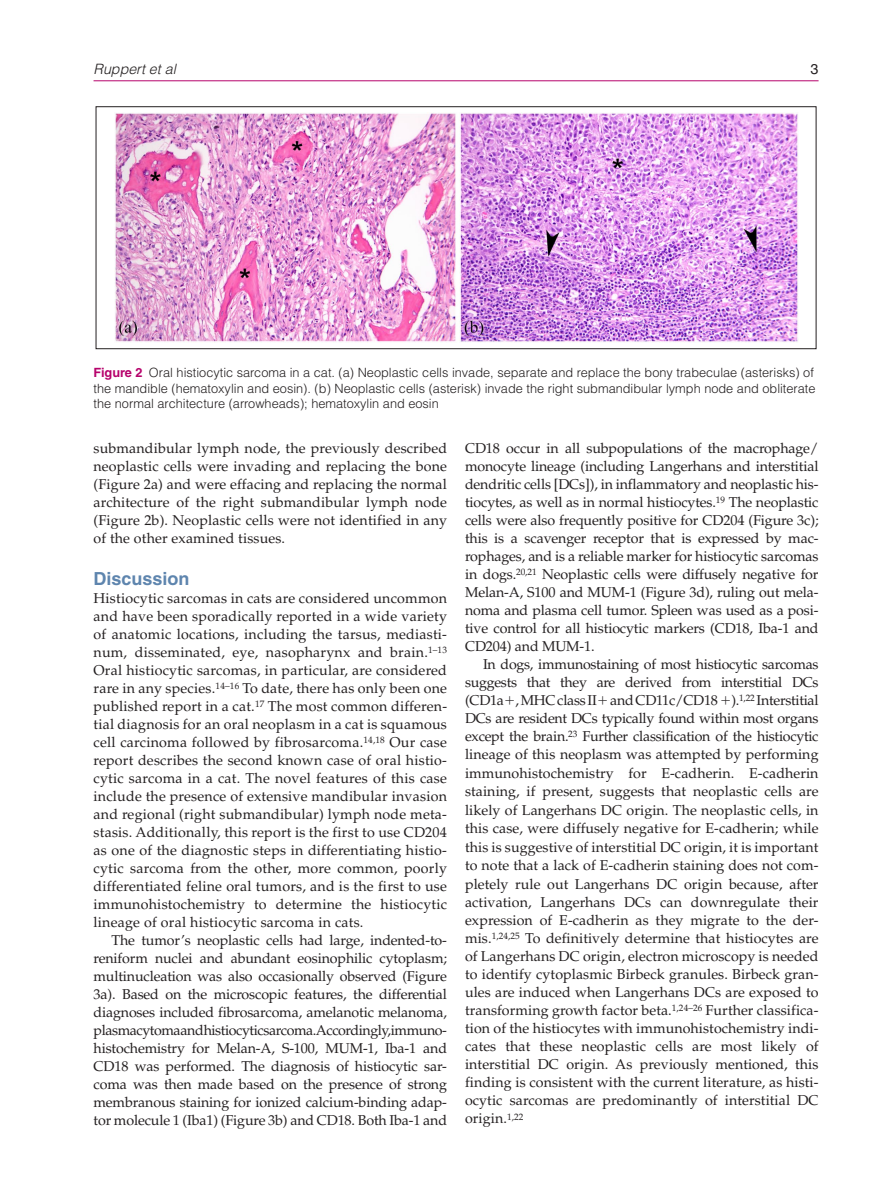
<style>
.page{position:relative;width:893px;height:1191px;background:#fff}
.page>*{position:absolute;margin:0;border:0;box-sizing:border-box;transform-origin:0 0}
.t1{font:700 18px "Helvetica LT Std";color:#5e85ae}
.t2{font:14.25px/18px "Palatino LT Std";letter-spacing:.005em;color:#231f20;text-align:justify}
.t3{font:italic 300 14.25px "Helvetica LT Std";color:#231f20}
.t4{font:14.25px "Helvetica LT Std";color:#231f20}
.t5{font:300 12.75px/15.8px "Helvetica LT Std";color:#231f20}
.s1{font-weight:700;color:#b6036c}
</style>
<div class="page">
<hr style="left:94px;top:80px;width:725px;height:1px;background:#b6036c">
<img style="left:114px;top:113px;width:684px;height:230px">
<div style="left:96px;top:106px;width:720px;height:243px;border:1px solid #231f20"></div>
<p class="t3" style="left:94px;top:60px;width:84px">Ruppert et al</p>
<p class="t4" style="left:811px;top:61px;width:9px">3</p>
<p class="t5" style="left:94px;top:364px;width:723px"><span class="s1">Figure 2</span> Oral histiocytic sarcoma in a cat. (a) Neoplastic cells invade, separate and replace the bony trabeculae (asterisks) of the mandible (hematoxylin and eosin). (b) Neoplastic cells (asterisk) invade the right submandibular lymph node and obliterate the normal architecture (arrowheads); hematoxylin and eosin</p>
<p class="t2" style="left:94px;top:439px;width:355px">submandibular lymph node, the previously described neoplastic cells were invading and replacing the bone (Figure 2a) and were effacing and replacing the normal architecture of the right submandibular lymph node (Figure 2b). Neoplastic cells were not identified in any of the other examined tissues.</p>
<p class="t1" style="left:94px;top:567px;width:98px">Discussion</p>
<p class="t2" style="left:94px;top:589px;width:355px">Histiocytic sarcomas in cats are considered uncommon and have been sporadically reported in a wide variety of anatomic locations, including the tarsus, mediasti&shy;num, disseminated, eye, nasopharynx and brain.<sup>1–13<br></sup>Oral histiocytic sarcomas, in particular, are considered rare in any species.<sup>14–16</sup> To date, there has only been one published report in a cat.<sup>17</sup> The most common differen&shy;tial diagnosis for an oral neoplasm in a cat is squamous cell carcinoma followed by fibrosarcoma.<sup>14,18</sup> Our case report describes the second known case of oral histio&shy;cytic sarcoma in a cat. The novel features of this case include the presence of extensive mandibular invasion and regional (right submandibular) lymph node meta&shy;stasis. Additionally, this report is the first to use CD204 as one of the diagnostic steps in differentiating histio&shy;cytic sarcoma from the other, more common, poorly differentiated feline oral tumors, and is the first to use immunohistochemistry to determine the histiocytic lineage of oral histiocytic sarcoma in cats.</p>
<p class="t2" style="left:94px;top:931px;width:355px;text-indent:18px">The tumor’s neoplastic cells had large, indented-to&shy;reniform nuclei and abundant eosinophilic cytoplasm; multinucleation was also occasionally observed (Figure 3a). Based on the microscopic features, the differential diagnoses included fibrosarcoma, amelanotic melanoma, plasmacytoma and histiocytic sarcoma. Accordingly, immuno&shy;histochemistry for Melan-A, S-100, MUM-1, Iba-1 and CD18 was performed. The diagnosis of histiocytic sar&shy;coma was then made based on the presence of strong membranous staining for ionized calcium-binding adap&shy;tor molecule 1 (Iba1) (Figure 3b) and CD18. Both Iba-1 and</p>
<p class="t2" style="left:465px;top:439px;width:355px">CD18 occur in all subpopulations of the macrophage/ monocyte lineage (including Langerhans and interstitial dendritic cells [DCs]), in inflammatory and neoplastic his&shy;tiocytes, as well as in normal histiocytes.<sup>19</sup> The neoplastic cells were also frequently positive for CD204 (Figure 3c); this is a scavenger receptor that is expressed by mac&shy;rophages, and is a reliable marker for histiocytic sarcomas in dogs.<sup>20,21</sup> Neoplastic cells were diffusely negative for Melan-A, S100 and MUM-1 (Figure 3d), ruling out mela&shy;noma and plasma cell tumor. Spleen was used as a posi&shy;tive control for all histiocytic markers (CD18, Iba-1 and CD204) and MUM-1.</p>
<p class="t2" style="left:465px;top:655px;width:355px;text-indent:18px">In dogs, immunostaining of most histiocytic sarcomas suggests that they are derived from interstitial DCs (CD1a , MHC class II and CD11c/CD18 ).<sup>1,22</sup> Interstitial DCs are resident DCs typically found within most organs except the brain.<sup>23</sup> Further classification of the histiocytic lineage of this neoplasm was attempted by performing immunohistochemistry for E-cadherin. E-cadherin staining, if present, suggests that neoplastic cells are likely of Langerhans DC origin. The neoplastic cells, in this case, were diffusely negative for E-cadherin; while this is suggestive of interstitial DC origin, it is important to note that a lack of E-cadherin staining does not com&shy;pletely rule out Langerhans DC origin because, after activation, Langerhans DCs can downregulate their expression of E-cadherin as they migrate to the der&shy;mis.<sup>1,24,25</sup> To definitively determine that histiocytes are of Langerhans DC origin, electron microscopy is needed to identify cytoplasmic Birbeck granules. Birbeck gran&shy;ules are induced when Langerhans DCs are exposed to transforming growth factor beta.<sup>1,24–26</sup> Further classifica&shy;tion of the histiocytes with immunohistochemistry indi&shy;cates that these neoplastic cells are most likely of interstitial DC origin. As previously mentioned, this finding is consistent with the current literature, as histi&shy;ocytic sarcomas are predominantly of interstitial DC origin.<sup>1,22</sup></p>
</div>
